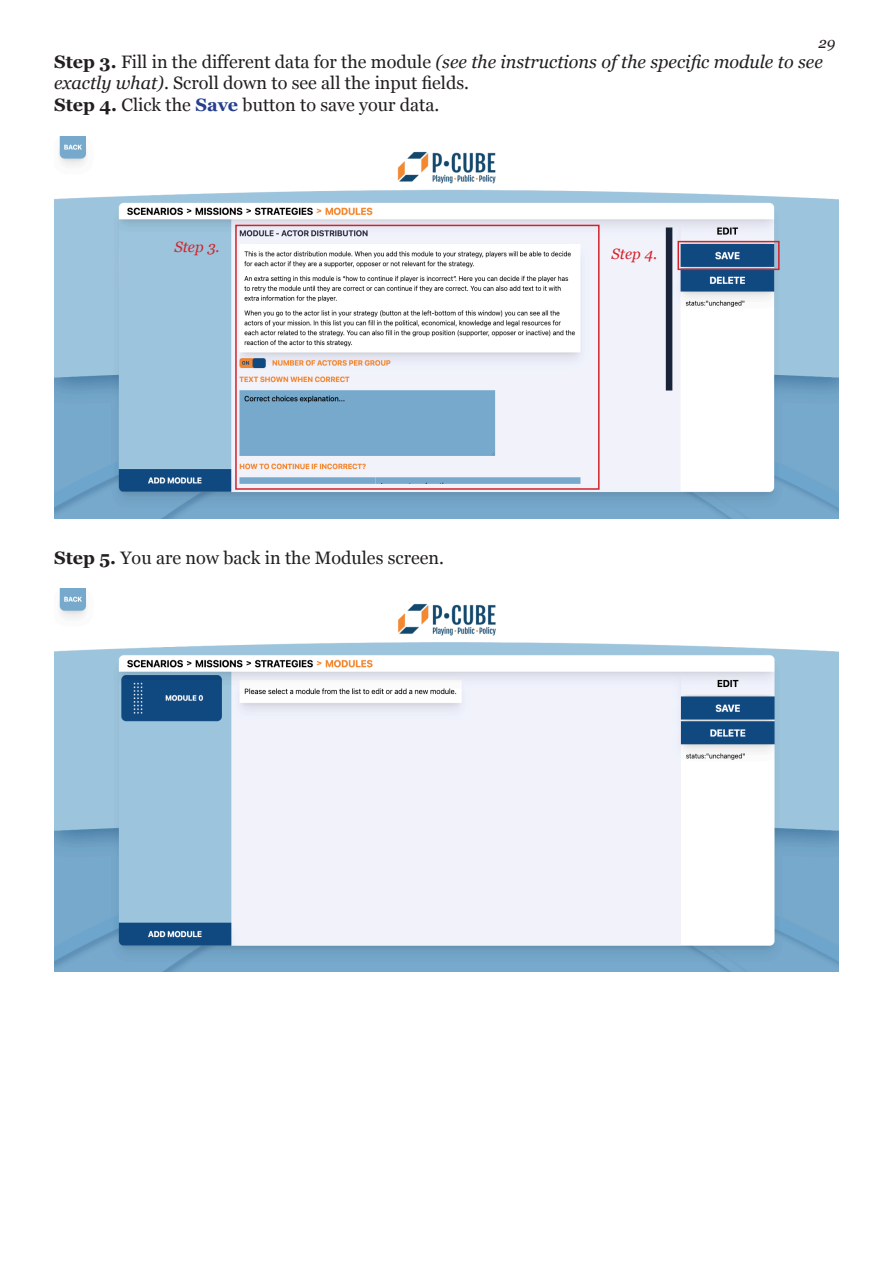
<style>
.page{position:relative;width:893px;height:1263px;background:#fff}
.page>*{position:absolute;margin:0;border:0;box-sizing:border-box;transform-origin:0 0}
.t1{font:18px/21.6px "Georgia";color:#231f20}
.t2{font:italic 15px "Georgia";color:#d1232a}
.t3{font:italic 15px "Georgia";color:#231f20}
.s1{font-weight:700}
.s2{font-style:italic}
.s3{font-weight:700;color:#253f8e}
</style>
<div class="page">
<img style="left:54px;top:136px;width:785px;height:383px">
<img style="left:54px;top:589px;width:785px;height:383px">
<div style="left:235px;top:225px;width:365px;height:265px;border:2px solid #d1232a"></div>
<div style="left:677px;top:241px;width:103px;height:29px;border:2px solid #d1232a"></div>
<p class="t3" style="left:819px;top:31px;width:18px">29</p>
<p class="t1" style="left:54px;top:50px;width:770px"><span class="s1">Step 3.</span> Fill in the different data for the module <span class="s2">(see the instructions of the specific module to see exactly what)</span>. Scroll down to see all the input fields.</p>
<p class="t1" style="left:54px;top:93px;width:387px"><span class="s1">Step 4.</span> Click the <span class="s3">Save</span> button to save your data.</p>
<p class="t2" style="left:174px;top:236px;width:47px">Step 3.</p>
<p class="t1" style="left:54px;top:547px;width:391px"><span class="s1">Step 5.</span> You are now back in the Modules screen.</p>
<p class="t2" style="left:611px;top:243px;width:47px">Step 4.</p>
</div>
